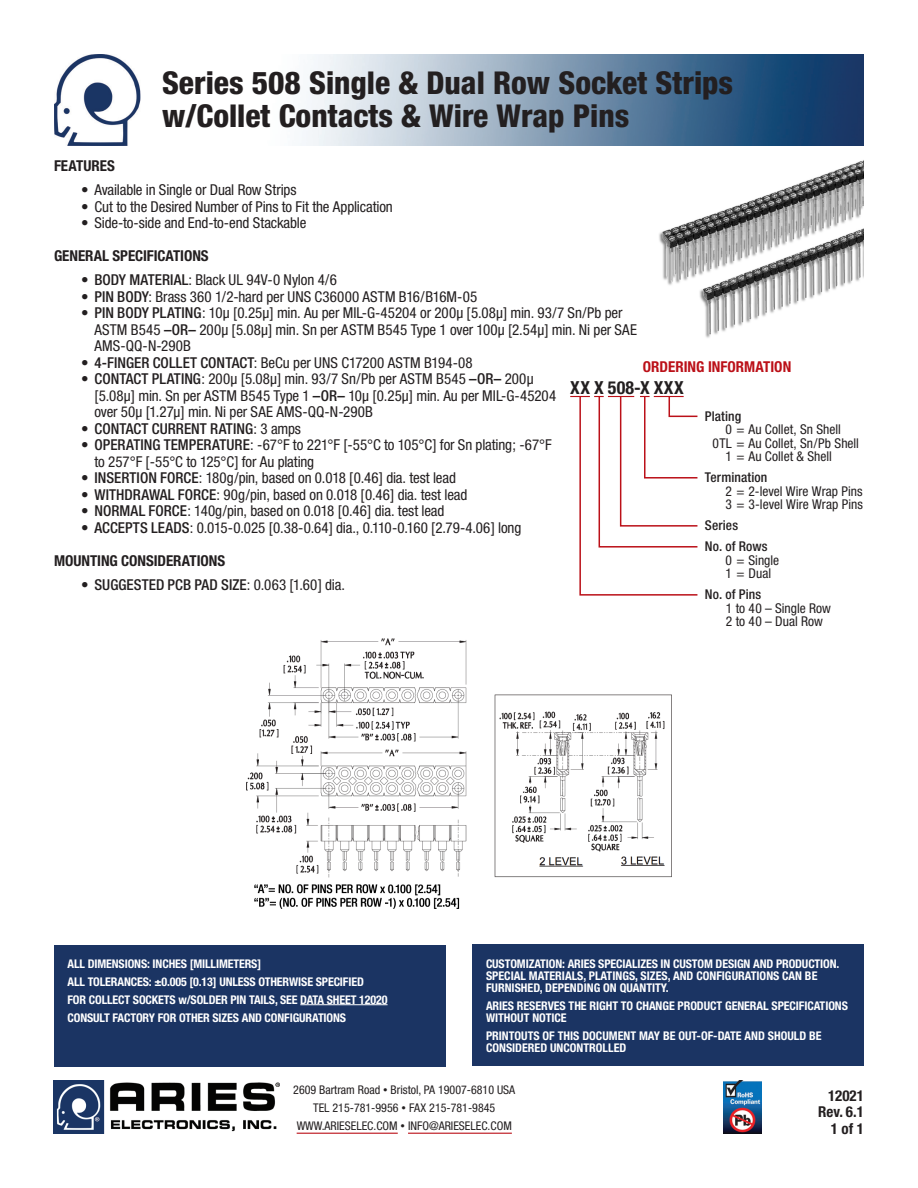
<style>
.page{position:relative;width:918px;height:1188px;background:#fff}
.page>*{position:absolute;margin:0;border:0;box-sizing:border-box;transform-origin:0 0}
.t1{font:800 condensed 31.5px/33px "Helvetica Neue";color:#231f20}
.t2{font:700 condensed 18px "Helvetica Neue";letter-spacing:.025em;color:#231f20}
.t3{font:condensed 15px/16.5px "Helvetica Neue";letter-spacing:-.005em;color:#231f20}
.t4{font:700 condensed 15px/16.5px "Helvetica Neue";color:#231f20;text-align:right}
.t5{font:500 condensed 15px "Helvetica Neue";letter-spacing:.005em;color:#231f20}
.t6{font:700 condensed 15px "Helvetica Neue";color:#bb1018}
.t7{font:condensed 13.5px/13.5px "Helvetica Neue";letter-spacing:.005em;color:#231f20}
.t8{font:500 condensed 13.5px/21px "Helvetica Neue";letter-spacing:.01em;color:#231f20}
.t9{font:700 condensed 12px/12px "Helvetica Neue";letter-spacing:-.01em;color:#fff}
.t10{font:condensed 12px/18px "Helvetica Neue";color:#231f20;text-align:center}
.s1{font-weight:500}
.s2{font-weight:400}
.s3{font-size:9px}
</style>
<div class="page">
<img style="left:54px;top:54px;width:810px;height:92px">
<hr style="left:297px;top:1133px;width:101px;height:1px;background:#bb1018">
<hr style="left:408px;top:1133px;width:104px;height:1px;background:#bb1018">
<img style="left:54px;top:1080px;width:225px;height:54px">
<img style="left:724px;top:1080px;width:37px;height:54px">
<div style="left:473px;top:945px;width:391px;height:121px;background:#1b3463"></div>
<div style="left:54px;top:945px;width:392px;height:121px;background:#1b3463"></div>
<hr style="left:300px;top:1004px;width:88px;height:1px;background:#fff">
<img style="left:659px;top:160px;width:205px;height:178px">
<svg style="left:570px;top:395px;width:128px;height:201px"></svg>
<img style="left:247px;top:639px;width:424px;height:270px">
<h1 class="t1" style="left:162px;top:65px;width:573px">Series 508 Single &amp; Dual Row Socket Strips w/Collet Contacts &amp; Wire Wrap Pins</h1>
<p class="t4" style="left:54px;top:157px;width:62px">FEATURES</p>
<p class="t3" style="left:81px;top:181px;width:217px">• Available in Single or Dual Row Strips</p>
<p class="t3" style="left:81px;top:198px;width:313px">• Cut to the Desired Number of Pins to Fit the Application</p>
<p class="t3" style="left:81px;top:214px;width:227px">• Side-to-side and End-to-end Stackable</p>
<p class="t4" style="left:54px;top:247px;width:156px">GENERAL SPECIFICATIONS</p>
<p class="t3" style="left:81px;top:271px;width:258px">• <span class="s1">BODY MATERIAL</span>: Black UL 94V-0 Nylon 4/6</p>
<p class="t3" style="left:81px;top:288px;width:398px">• <span class="s1">PIN BODY</span>: Brass 360 1/2-hard per UNS C36000 ASTM B16/B16M-05</p>
<p class="t3" style="left:94px;top:304px;width:544px;text-indent:-14px">• <span class="s1">PIN BODY PLATING</span>: 10µ [0.25µ] min. Au per MIL-G-45204 or 200µ [5.08µ] min. 93/7 Sn/Pb per<br>ASTM B545 <span class="s1">–OR–</span> 200µ [5.08µ] min. Sn per ASTM B545 Type 1 over 100µ [2.54µ] min. Ni per SAE<br>AMS-QQ-N-290B</p>
<p class="t3" style="left:81px;top:354px;width:393px">• <span class="s1">4-FINGER COLLET CONTACT</span>: BeCu per UNS C17200 ASTM B194-08</p>
<p class="t3" style="left:94px;top:370px;width:463px;text-indent:-14px">• <span class="s1">CONTACT PLATING</span>: 200µ [5.08µ] min. 93/7 Sn/Pb per ASTM B545 <span class="s1">–OR–</span> 200µ [5.08µ] min. Sn per ASTM B545 Type 1 <span class="s1">–OR–</span> 10µ [0.25µ] min. Au per MIL-G-45204 over 50µ [1.27µ] min. Ni per SAE AMS-QQ-N-290B</p>
<p class="t5" style="left:81px;top:419px;width:222px"><span class="s2">•</span> CONTACT CURRENT RATING<span class="s2">: 3 amps</span></p>
<p class="t3" style="left:94px;top:436px;width:459px;text-indent:-14px">• <span class="s1">OPERATING TEMPERATURE</span>: -67°F to 221°F [-55°C to 105°C] for Sn plating; -67°F to 257°F [-55°C to 125°C] for Au plating</p>
<p class="t3" style="left:81px;top:469px;width:376px">• <span class="s1">INSERTION FORCE</span>: 180g/pin, based on 0.018 [0.46] dia. test lead</p>
<p class="t3" style="left:81px;top:486px;width:388px">• <span class="s1">WITHDRAWAL FORCE</span>: 90g/pin, based on 0.018 [0.46] dia. test lead</p>
<p class="t3" style="left:81px;top:502px;width:365px">• <span class="s1">NORMAL FORCE</span>: 140g/pin, based on 0.018 [0.46] dia. test lead</p>
<p class="t3" style="left:81px;top:519px;width:442px">• <span class="s1">ACCEPTS LEADS</span>: 0.015-0.025 [0.38-0.64] dia., 0.110-0.160 [2.79-4.06] long</p>
<p class="t4" style="left:54px;top:552px;width:173px">MOUNTING CONSIDERATIONS</p>
<p class="t5" style="left:81px;top:575px;width:266px"><span class="s2">•</span> SUGGESTED PCB PAD SIZE<span class="s2">: 0.063 [1.60] dia.</span></p>
<p class="t6" style="left:643px;top:357px;width:150px">ORDERING INFORMATION</p>
<p class="t2" style="left:570px;top:376px;width:115px">XX X 508-X XXX</p>
<p class="t8" style="left:705px;top:405px;width:38px">Plating</p>
<p class="t7" style="left:725px;top:423px;width:117px">0 = Au Collet, Sn Shell</p>
<p class="t7" style="left:713px;top:436px;width:148px">0TL = Au Collet, Sn/Pb Shell</p>
<p class="t7" style="left:725px;top:450px;width:108px">1 = Au Collet &amp; Shell</p>
<p class="t8" style="left:705px;top:467px;width:64px">Termination</p>
<p class="t7" style="left:725px;top:484px;width:139px">2 = 2-level Wire Wrap Pins<br>3 = 3-level Wire Wrap Pins</p>
<p class="t8" style="left:705px;top:515px;width:64px">Series<br>No. of Rows</p>
<p class="t7" style="left:725px;top:553px;width:55px">0 = Single<br>1 = Dual</p>
<p class="t8" style="left:705px;top:584px;width:58px">No. of Pins</p>
<p class="t7" style="left:726px;top:601px;width:107px">1 to 40 – Single Row<br>2 to 40 – Dual Row</p>
<p class="t9" style="left:68px;top:954px;width:322px;line-height:18px">ALL DIMENSIONS: INCHES [MILLIMETERS]<br>ALL TOLERANCES: ±0.005 [0.13] UNLESS OTHERWISE SPECIFIED<br>FOR COLLECT SOCKETS w/SOLDER PIN TAILS, SEE DATA SHEET 12020<br>CONSULT FACTORY FOR OTHER SIZES AND CONFIGURATIONS</p>
<p class="t9" style="left:486px;top:957px;width:355px">CUSTOMIZATION: ARIES SPECIALIZES IN CUSTOM DESIGN AND PRODUCTION.<br>SPECIAL MATERIALS, PLATINGS, SIZES, AND CONFIGURATIONS CAN BE<br>FURNISHED, DEPENDING ON QUANTITY.</p>
<p class="t9" style="left:486px;top:999px;width:364px">ARIES RESERVES THE RIGHT TO CHANGE PRODUCT GENERAL SPECIFICATIONS<br>WITHOUT NOTICE</p>
<p class="t9" style="left:486px;top:1029px;width:337px">PRINTOUTS OF THIS DOCUMENT MAY BE OUT-OF-DATE AND SHOULD BE<br>CONSIDERED UNCONTROLLED</p>
<p class="t10" style="left:293px;top:1081px;width:223px">2609 Bartram Road <span class="s3">•</span> Bristol, PA 19007-6810 USA<br>TEL 215-781-9956 <span class="s3">•</span> FAX 215-781-9845<br>WWW.ARIESELEC.COM <span class="s3">•</span> INFO@ARIESELEC.COM</p>
<p class="t4" style="left:818px;top:1087px;width:47px">12021<br>Rev. 6.1<br>1 of 1</p>
</div>
